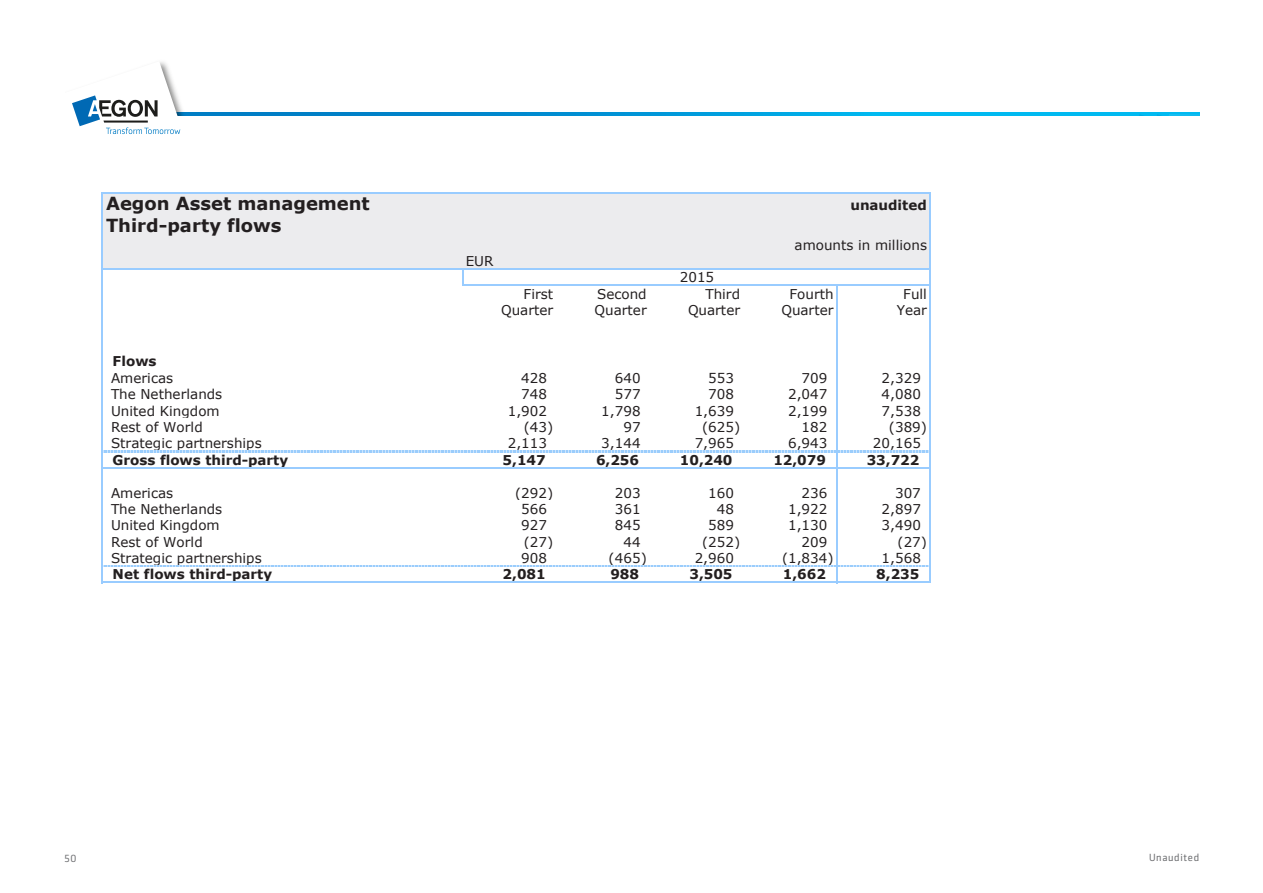
<style>
.page{position:relative;width:1263px;height:893px;background:#fff}
.page>*{position:absolute;margin:0;border:0;box-sizing:border-box;transform-origin:0 0}
.t1{font:700 18px "Verdana";color:#231f20}
.t2{font:13.5px/16.4px "Verdana";letter-spacing:.005em;color:#231f20}
.t3{font:700 13.5px "Verdana";letter-spacing:-.005em;color:#231f20}
.t4{font:10.5px "Sentico Sans DT";letter-spacing:.06em;color:#6c6d70}
.s1{font-weight:700}
</style>
<div class="page">
<svg style="left:192px;top:112px;width:1007px;height:3px;background:#009ddc"></svg>
<svg style="left:1130px;top:114px;width:69px;height:1px"></svg>
<img style="left:180px;top:105px;width:12px;height:11px">
<svg style="left:72px;top:62px;width:108px;height:72px"></svg>
<div style="left:102px;top:193px;width:828px;height:76px;background:#ececee"></div>
<hr style="left:103px;top:451px;width:733px;height:1px;background:#bfbfbf">
<hr style="left:103px;top:565px;width:733px;height:2px;background:#bfbfbf">
<hr style="left:101px;top:192px;width:2px;height:391px;background:#9cf">
<hr style="left:929px;top:193px;width:2px;height:390px;background:#9cf">
<svg style="left:462px;top:270px;width:1px;height:16px"></svg>
<hr style="left:836px;top:286px;width:1px;height:297px;background:#9cf">
<hr style="left:103px;top:192px;width:828px;height:1px;background:#9cf">
<hr style="left:103px;top:268px;width:828px;height:2px;background:#9cf">
<hr style="left:463px;top:285px;width:468px;height:1px;background:#9cf">
<hr style="left:837px;top:451px;width:92px;height:1px;background:#bfbfbf">
<hr style="left:103px;top:467px;width:828px;height:1px;background:#9cf">
<hr style="left:837px;top:565px;width:92px;height:2px;background:#bfbfbf">
<hr style="left:103px;top:582px;width:828px;height:1px;background:#9cf">
<p class="t1" style="left:106px;top:191px;width:265px">Aegon Asset management</p>
<p class="t3" style="left:850px;top:196px;width:78px">unaudited</p>
<p class="t1" style="left:106px;top:213px;width:177px">Third-party flows</p>
<p class="t2" style="left:794px;top:236px;width:134px">amounts in millions</p>
<p class="t2" style="left:466px;top:253px;width:29px">EUR</p>
<p class="t2" style="left:524px;top:286px;width:31px">First</p>
<p class="t2" style="left:597px;top:286px;width:51px">Second</p>
<p class="t2" style="left:705px;top:286px;width:36px">Third</p>
<p class="t2" style="left:789px;top:286px;width:46px">Fourth</p>
<p class="t2" style="left:903px;top:286px;width:25px">Full</p>
<p class="t2" style="left:501px;top:302px;width:54px">Quarter</p>
<p class="t2" style="left:595px;top:302px;width:54px">Quarter</p>
<p class="t2" style="left:688px;top:302px;width:54px">Quarter</p>
<p class="t2" style="left:781px;top:302px;width:54px">Quarter</p>
<p class="t2" style="left:897px;top:302px;width:32px">Year</p>
<p class="t2" style="left:111px;top:353px;width:64px"><span class="s1">Flows<br></span>Americas</p>
<p class="t2" style="left:680px;top:269px;width:36px">2015</p>
<p class="t2" style="left:521px;top:370px;width:27px">428</p>
<p class="t2" style="left:615px;top:370px;width:27px">640</p>
<p class="t2" style="left:708px;top:370px;width:27px">553</p>
<p class="t2" style="left:802px;top:370px;width:27px">709</p>
<p class="t2" style="left:881px;top:370px;width:41px">2,329</p>
<p class="t2" style="left:111px;top:386px;width:113px">The Netherlands</p>
<p class="t2" style="left:521px;top:386px;width:27px">748</p>
<p class="t2" style="left:615px;top:386px;width:27px">577</p>
<p class="t2" style="left:708px;top:386px;width:27px">708</p>
<p class="t2" style="left:788px;top:386px;width:41px">2,047</p>
<p class="t2" style="left:881px;top:386px;width:41px">4,080</p>
<p class="t2" style="left:111px;top:402px;width:110px">United Kingdom</p>
<p class="t2" style="left:508px;top:402px;width:41px">1,902</p>
<p class="t2" style="left:601px;top:402px;width:41px">1,798</p>
<p class="t2" style="left:695px;top:402px;width:41px">1,639</p>
<p class="t2" style="left:788px;top:402px;width:41px">2,199</p>
<p class="t2" style="left:881px;top:402px;width:41px">7,538</p>
<p class="t2" style="left:111px;top:419px;width:93px">Rest of World</p>
<p class="t2" style="left:524px;top:419px;width:31px">(43)</p>
<p class="t2" style="left:623px;top:419px;width:19px">97</p>
<p class="t2" style="left:702px;top:419px;width:40px">(625)</p>
<p class="t2" style="left:802px;top:419px;width:27px">182</p>
<p class="t2" style="left:889px;top:419px;width:40px">(389)</p>
<p class="t2" style="left:111px;top:435px;width:152px">Strategic partnerships</p>
<p class="t2" style="left:508px;top:435px;width:41px">2,113</p>
<p class="t2" style="left:601px;top:435px;width:41px">3,144</p>
<p class="t2" style="left:695px;top:435px;width:41px">7,965</p>
<p class="t2" style="left:788px;top:435px;width:41px">6,943</p>
<p class="t2" style="left:873px;top:435px;width:50px">20,165</p>
<p class="t3" style="left:113px;top:450px;width:177px">Gross flows third-party</p>
<p class="t3" style="left:503px;top:450px;width:45px">5,147</p>
<p class="t3" style="left:596px;top:450px;width:45px">6,256</p>
<p class="t3" style="left:680px;top:450px;width:54px">10,240</p>
<p class="t3" style="left:773px;top:450px;width:54px">12,079</p>
<p class="t3" style="left:867px;top:450px;width:54px">33,722</p>
<p class="t2" style="left:111px;top:484px;width:64px">Americas</p>
<p class="t2" style="left:515px;top:484px;width:40px">(292)</p>
<p class="t2" style="left:615px;top:484px;width:27px">203</p>
<p class="t2" style="left:708px;top:484px;width:27px">160</p>
<p class="t2" style="left:802px;top:484px;width:27px">236</p>
<p class="t2" style="left:895px;top:484px;width:27px">307</p>
<p class="t2" style="left:111px;top:501px;width:113px">The Netherlands</p>
<p class="t2" style="left:521px;top:501px;width:27px">566</p>
<p class="t2" style="left:615px;top:501px;width:27px">361</p>
<p class="t2" style="left:717px;top:501px;width:19px">48</p>
<p class="t2" style="left:788px;top:501px;width:41px">1,922</p>
<p class="t2" style="left:881px;top:501px;width:41px">2,897</p>
<p class="t2" style="left:111px;top:517px;width:110px">United Kingdom</p>
<p class="t2" style="left:521px;top:517px;width:27px">927</p>
<p class="t2" style="left:615px;top:517px;width:27px">845</p>
<p class="t2" style="left:708px;top:517px;width:27px">589</p>
<p class="t2" style="left:788px;top:517px;width:41px">1,130</p>
<p class="t2" style="left:881px;top:517px;width:41px">3,490</p>
<p class="t2" style="left:111px;top:533px;width:93px">Rest of World</p>
<p class="t2" style="left:524px;top:533px;width:31px">(27)</p>
<p class="t2" style="left:623px;top:533px;width:19px">44</p>
<p class="t2" style="left:702px;top:533px;width:40px">(252)</p>
<p class="t2" style="left:802px;top:533px;width:27px">209</p>
<p class="t2" style="left:897px;top:533px;width:31px">(27)</p>
<p class="t2" style="left:111px;top:550px;width:152px">Strategic partnerships</p>
<p class="t2" style="left:521px;top:550px;width:27px">908</p>
<p class="t2" style="left:609px;top:550px;width:40px">(465)</p>
<p class="t2" style="left:695px;top:550px;width:41px">2,960</p>
<p class="t2" style="left:782px;top:550px;width:53px">(1,834)</p>
<p class="t2" style="left:881px;top:550px;width:41px">1,568</p>
<p class="t3" style="left:113px;top:565px;width:161px">Net flows third-party</p>
<p class="t3" style="left:503px;top:565px;width:45px">2,081</p>
<p class="t3" style="left:610px;top:565px;width:30px">988</p>
<p class="t3" style="left:689px;top:565px;width:45px">3,505</p>
<p class="t3" style="left:783px;top:565px;width:45px">1,662</p>
<p class="t3" style="left:876px;top:565px;width:45px">8,235</p>
<p class="t4" style="left:64px;top:853px;width:14px">50</p>
<p class="t4" style="left:1149px;top:852px;width:52px">Unaudited</p>
</div>
